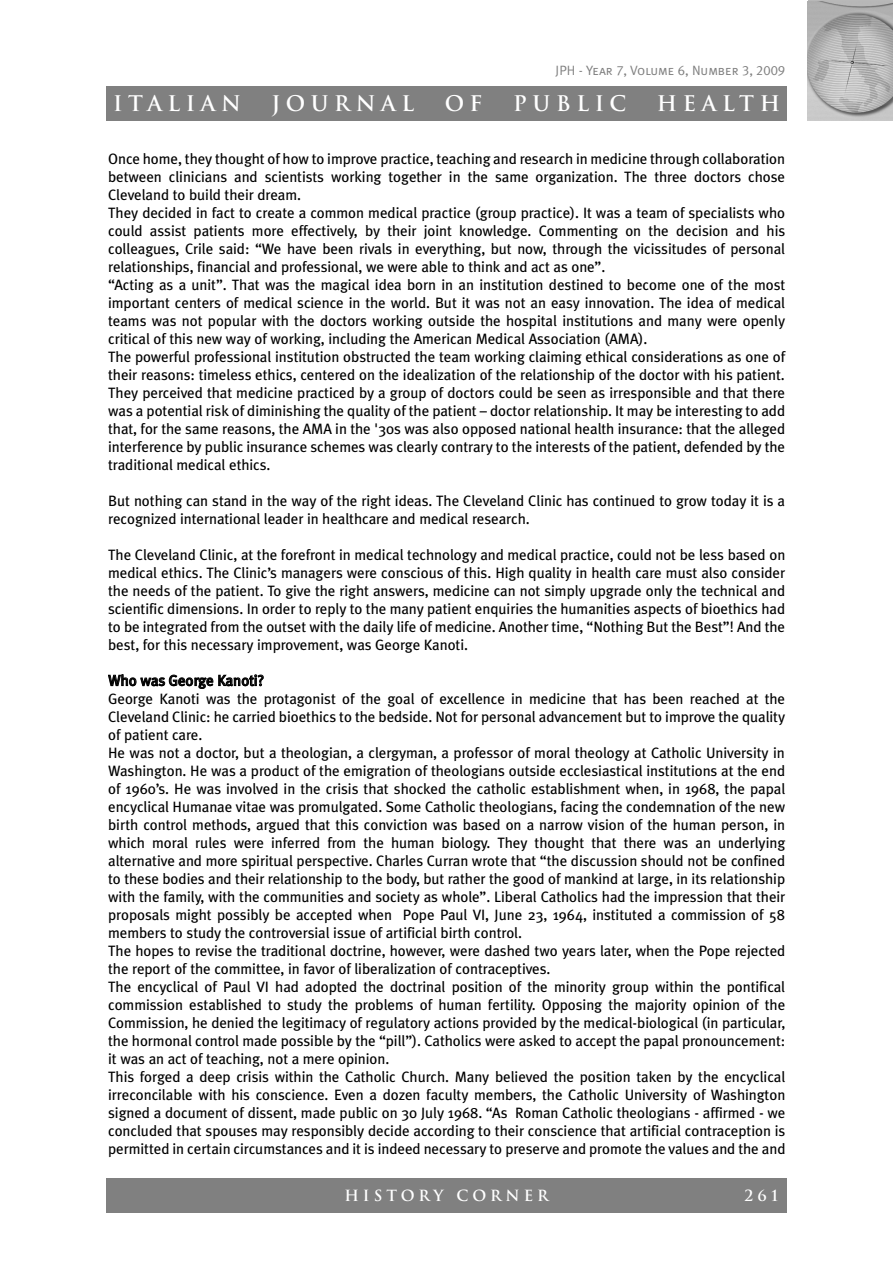
<style>
.page{position:relative;width:893px;height:1263px;background:#fff}
.page>*{position:absolute;margin:0;border:0;box-sizing:border-box;transform-origin:0 0}
.t1{font:700 21px "Trajan";letter-spacing:.265em;color:#fff}
.t2{font:15px/18px "Meta Plus";letter-spacing:-.005em;color:#000}
.t3{font:700 15px "Trajan";letter-spacing:.265em;color:#fff}
.t4{font:13.5px "Meta Plus Normal Caps";color:#808080}
</style>
<div class="page">
<div style="left:106px;top:1179px;width:681px;height:34px;background:#808080"></div>
<img style="left:808px;top:1px;width:85px;height:119px">
<div style="left:106px;top:86px;width:681px;height:34px;background:#808080"></div>
<p class="t4" style="left:556px;top:62px;width:231px">JPH - Year 7, Volume 6, Number 3, 2009</p>
<h1 class="t1" style="left:113px;top:91px;width:129px">ITALIAN</h1>
<h1 class="t1" style="left:272px;top:91px;width:144px">JOURNAL</h1>
<h1 class="t1" style="left:445px;top:91px;width:39px">O F</h1>
<h1 class="t1" style="left:513px;top:91px;width:115px">PUBLIC</h1>
<h1 class="t1" style="left:657px;top:91px;width:125px">HEALTH</h1>
<p class="t2" style="left:108px;top:150px;width:679px">Once home, they thought of how to improve practice, teaching and research in medicine through collaboration between clinicians and scientists working together in the same organization. The three doctors chose Cleveland to build their dream.<br>They decided in fact to create a common medical practice (group practice). It was a team of specialists who could assist patients more effectively, by their joint knowledge. Commenting on the decision and his colleagues, Crile said: “We have been rivals in everything, but now, through the vicissitudes of personal relationships, financial and professional, we were able to think and act as one”.<br>“Acting as a unit”. That was the magical idea born in an institution destined to become one of the most important centers of medical science in the world. But it was not an easy innovation. The idea of medical teams was not popular with the doctors working outside the hospital institutions and many were openly critical of this new way of working, including the American Medical Association (AMA).<br>The powerful professional institution obstructed the team working claiming ethical considerations as one of their reasons: timeless ethics, centered on the idealization of the relationship of the doctor with his patient.<br>They perceived that medicine practiced by a group of doctors could be seen as irresponsible and that there was a potential risk of diminishing the quality of the patient – doctor relationship. It may be interesting to add that, for the same reasons, the AMA in the '30s was also opposed national health insurance: that the alleged interference by public insurance schemes was clearly contrary to the interests of the patient, defended by the traditional medical ethics.</p>
<p class="t2" style="left:108px;top:492px;width:678px">But nothing can stand in the way of the right ideas. The Cleveland Clinic has continued to grow today it is a recognized international leader in healthcare and medical research.</p>
<p class="t2" style="left:108px;top:546px;width:679px;text-align:justify">The Cleveland Clinic, at the forefront in medical technology and medical practice, could not be less based on medical ethics. The Clinic’s managers were conscious of this. High quality in health care must also consider the needs of the patient. To give the right answers, medicine can not simply upgrade only the technical and scientific dimensions. In order to reply to the many patient enquiries the humanities aspects of bioethics had to be integrated from the outset with the daily life of medicine. Another time, “Nothing But the Best”! And the best, for this necessary improvement, was George Kanoti.</p>
<p class="t2" style="left:108px;top:671px;width:679px">Who was George Kanoti?<br>George Kanoti was the protagonist of the goal of excellence in medicine that has been reached at the Cleveland Clinic: he carried bioethics to the bedside. Not for personal advancement but to improve the quality of patient care.<br>He was not a doctor, but a theologian, a clergyman, a professor of moral theology at Catholic University in Washington. He was a product of the emigration of theologians outside ecclesiastical institutions at the end of 1960’s. He was involved in the crisis that shocked the catholic establishment when, in 1968, the papal encyclical Humanae vitae was promulgated. Some Catholic theologians, facing the condemnation of the new birth control methods, argued that this conviction was based on a narrow vision of the human person, in which moral rules were inferred from the human biology. They thought that there was an underlying alternative and more spiritual perspective. Charles Curran wrote that “the discussion should not be confined to these bodies and their relationship to the body, but rather the good of mankind at large, in its relationship with the family, with the communities and society as whole”. Liberal Catholics had the impression that their proposals might possibly be accepted when Pope Paul VI, June 23, 1964, instituted a commission of 58 members to study the controversial issue of artificial birth control.<br>The hopes to revise the traditional doctrine, however, were dashed two years later, when the Pope rejected the report of the committee, in favor of liberalization of contraceptives.<br>The encyclical of Paul VI had adopted the doctrinal position of the minority group within the pontifical commission established to study the problems of human fertility. Opposing the majority opinion of the Commission, he denied the legitimacy of regulatory actions provided by the medical-biological (in particular, the hormonal control made possible by the “pill”). Catholics were asked to accept the papal pronouncement: it was an act of teaching, not a mere opinion.<br>This forged a deep crisis within the Catholic Church. Many believed the position taken by the encyclical irreconcilable with his conscience. Even a dozen faculty members, the Catholic University of Washington signed a document of dissent, made public on 30 July 1968. “As Roman Catholic theologians - affirmed - we concluded that spouses may responsibly decide according to their conscience that artificial contraception is permitted in certain circumstances and it is indeed necessary to preserve and promote the values and the and</p>
<p class="t3" style="left:344px;top:1187px;width:206px">HISTORY CORNER</p>
<p class="t3" style="left:745px;top:1187px;width:35px">261</p>
</div>
